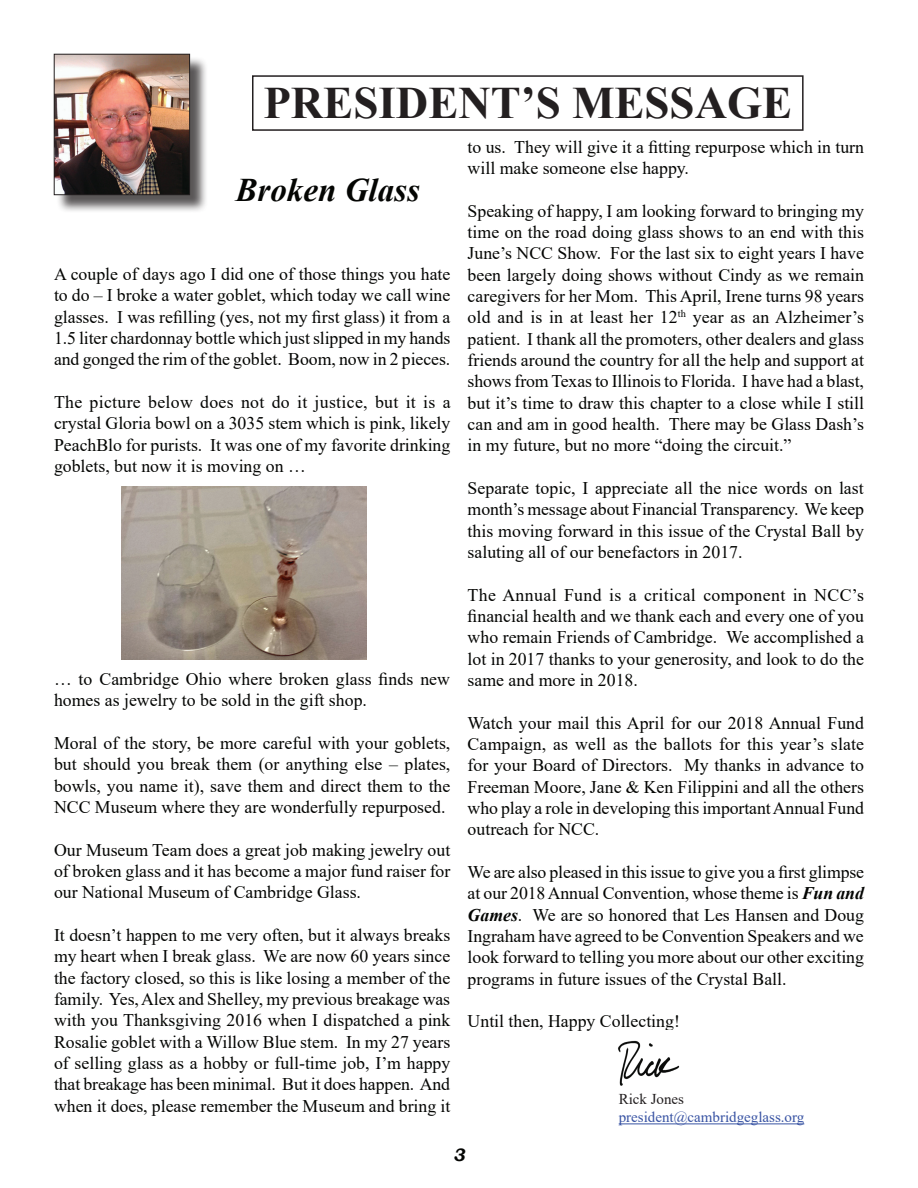
<style>
.page{position:relative;width:918px;height:1188px;background:#fff}
.page>*{position:absolute;margin:0;border:0;box-sizing:border-box;transform-origin:0 0}
.t1{font:700 45px "Times New Roman";color:#231f20}
.t2{font:italic 700 33px "Times New Roman";color:#040503}
.t3{font:italic 700 18px "Bookman Old Style";color:#040503}
.t4{font:17.85px/21.3px "Times New Roman";color:#040503;text-align:justify}
.t5{font:15px "Times New Roman";color:#3853a3}
.t6{font:15px "Times New Roman";color:#231f20}
.s1{font-weight:700;font-style:italic}
</style>
<div class="page">
<div style="left:252px;top:75px;width:552px;height:56px;border:2px solid #231f20"></div>
<div style="left:56px;top:56px;width:153px;height:157px;background:#231f20;opacity:.75"></div>
<img style="left:56px;top:56px;width:132px;height:137px">
<div style="left:54px;top:54px;width:136px;height:141px;border:1px solid #231f20"></div>
<img style="left:618px;top:1040px;width:62px;height:46px">
<hr style="left:619px;top:1124px;width:185px;height:1px;background:#3853a3">
<img style="left:122px;top:487px;width:245px;height:173px">
<h1 class="t1" style="left:263px;top:71px;width:530px">PRESIDENT’S MESSAGE</h1>
<h2 class="t2" style="left:236px;top:167px;width:186px">Broken Glass</h2>
<p class="t4" style="left:54px;top:263px;width:398px">A couple of days ago I did one of those things you hate to do – I broke a water goblet, which today we call wine glasses. I was refilling (yes, not my first glass) it from a 1.5 liter chardonnay bottle which just slipped in my hands and gonged the rim of the goblet. Boom, now in 2 pieces.</p>
<p class="t4" style="left:54px;top:391px;width:398px">The picture below does not do it justice, but it is a crystal Gloria bowl on a 3035 stem which is pink, likely PeachBlo for purists. It was one of my favorite drinking goblets, but now it is moving on …</p>
<p class="t4" style="left:54px;top:668px;width:398px">… to Cambridge Ohio where broken glass finds new homes as jewelry to be sold in the gift shop.</p>
<p class="t4" style="left:54px;top:732px;width:398px">Moral of the story, be more careful with your goblets, but should you break them (or anything else – plates, bowls, you name it), save them and direct them to the NCC Museum where they are wonderfully repurposed.</p>
<p class="t4" style="left:54px;top:839px;width:398px">Our Museum Team does a great job making jewelry out of broken glass and it has become a major fund raiser for our National Museum of Cambridge Glass.</p>
<p class="t4" style="left:54px;top:924px;width:398px">It doesn’t happen to me very often, but it always breaks my heart when I break glass. We are now 60 years since the factory closed, so this is like losing a member of the family. Yes, Alex and Shelley, my previous breakage was with you Thanksgiving 2016 when I dispatched a pink Rosalie goblet with a Willow Blue stem. In my 27 years of selling glass as a hobby or full-time job, I’m happy that breakage has been minimal. But it does happen. And when it does, please remember the Museum and bring it</p>
<p class="t4" style="left:468px;top:136px;width:398px">to us. They will give it a fitting repurpose which in turn will make someone else happy.</p>
<p class="t4" style="left:468px;top:200px;width:398px">Speaking of happy, I am looking forward to bringing my time on the road doing glass shows to an end with this June’s NCC Show. For the last six to eight years I have been largely doing shows without Cindy as we remain caregivers for her Mom. This April, Irene turns 98 years old and is in at least her 12<sup>th</sup> year as an Alzheimer’s patient. I thank all the promoters, other dealers and glass friends around the country for all the help and support at shows from Texas to Illinois to Florida. I have had a blast, but it’s time to draw this chapter to a close while I still can and am in good health. There may be Glass Dash’s in my future, but no more “doing the circuit.”</p>
<p class="t4" style="left:468px;top:477px;width:398px">Separate topic, I appreciate all the nice words on last month’s message about Financial Transparency. We keep this moving forward in this issue of the Crystal Ball by saluting all of our benefactors in 2017.</p>
<p class="t4" style="left:468px;top:583px;width:398px">The Annual Fund is a critical component in NCC’s financial health and we thank each and every one of you who remain Friends of Cambridge. We accomplished a lot in 2017 thanks to your generosity, and look to do the same and more in 2018.</p>
<p class="t4" style="left:468px;top:711px;width:398px">Watch your mail this April for our 2018 Annual Fund Campaign, as well as the ballots for this year’s slate for your Board of Directors. My thanks in advance to Freeman Moore, Jane &amp; Ken Filippini and all the others who play a role in developing this important Annual Fund outreach for NCC.</p>
<p class="t4" style="left:468px;top:861px;width:398px">We are also pleased in this issue to give you a first glimpse at our 2018 Annual Convention, whose theme is <span class="s1">Fun and Games</span>. We are so honored that Les Hansen and Doug Ingraham have agreed to be Convention Speakers and we look forward to telling you more about our other exciting programs in future issues of the Crystal Ball.</p>
<p class="t4" style="left:468px;top:1010px;width:214px">Until then, Happy Collecting!</p>
<p class="t6" style="left:619px;top:1089px;width:67px">Rick Jones</p>
<p class="t5" style="left:619px;top:1107px;width:187px">president@cambridgeglass.org</p>
<p class="t3" style="left:453px;top:1142px;width:14px">3</p>
</div>
